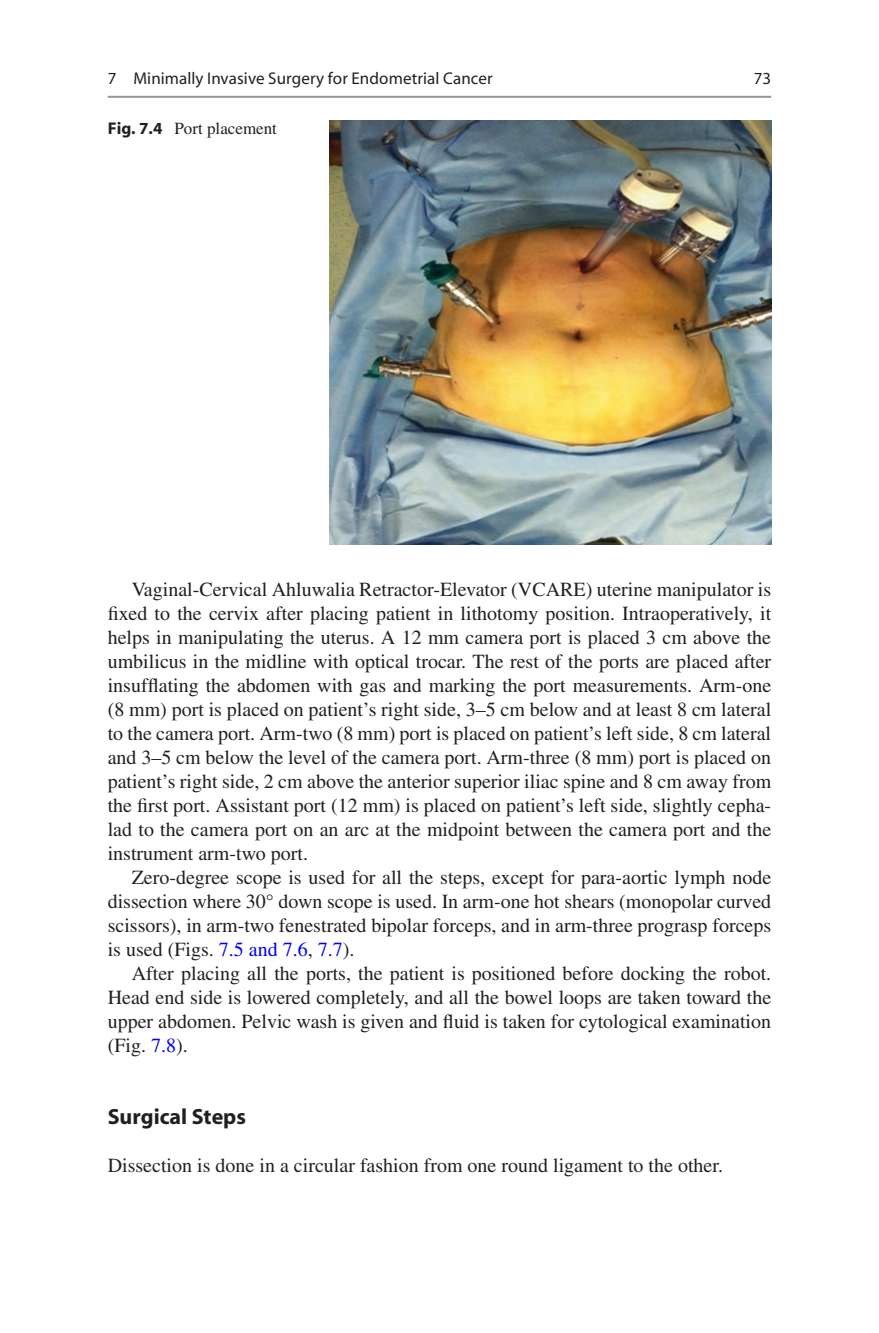
<style>
.page{position:relative;width:879px;height:1333px;background:#fff}
.page>*{position:absolute;margin:0;border:0;box-sizing:border-box;transform-origin:0 0}
.t1{font:700 22px "Ycdfgf Myriad";color:#231f20}
.t2{font:20px/24px "Jjkpxy Times";color:#231f20;text-align:justify}
.t3{font:17px "Hhhxtb Myriad";letter-spacing:.005em;color:#231f20}
.t4{font:17px "Jjkpxy Times";color:#231f20}
.t5{font:17px "Kppfww Myriad";color:#231f20}
.s1{font-family:"Ycdfgf Myriad";font-weight:700}
.s2{color:#0000fa}
</style>
<div class="page">
<img style="left:329px;top:121px;width:442px;height:423px">
<hr style="left:108px;top:96px;width:663px;height:2px;background:#939598">
<p class="t3" style="left:108px;top:70px;width:386px">7 Minimally Invasive Surgery for Endometrial Cancer</p>
<p class="t4" style="left:108px;top:119px;width:171px"><span class="s1">Fig. 7.4</span> Port placement</p>
<p class="t5" style="left:754px;top:70px;width:19px">73</p>
<p class="t2" style="left:108px;top:577px;width:665px;text-indent:24px">Vaginal-Cervical Ahluwalia Retractor-Elevator (VCARE) uterine manipulator is fixed to the cervix after placing patient in lithotomy position. Intraoperatively, it helps in manipulating the uterus. A 12 mm camera port is placed 3 cm above the umbilicus in the midline with optical trocar. The rest of the ports are placed after insufflating the abdomen with gas and marking the port measurements. Arm-one (8 mm) port is placed on patient’s right side, 3–5 cm below and at least 8 cm lateral to the camera port. Arm-two (8 mm) port is placed on patient’s left side, 8 cm lateral and 3–5 cm below the level of the camera port. Arm-three (8 mm) port is placed on patient’s right side, 2 cm above the anterior superior iliac spine and 8 cm away from the first port. Assistant port (12 mm) is placed on patient’s left side, slightly cepha&shy;lad to the camera port on an arc at the midpoint between the camera port and the instrument arm-two port.</p>
<p class="t2" style="left:108px;top:865px;width:665px;text-indent:24px">Zero-degree scope is used for all the steps, except for para-aortic lymph node dissection where 30° down scope is used. In arm-one hot shears (monopolar curved scissors), in arm-two fenestrated bipolar forceps, and in arm-three prograsp forceps is used (Figs. <span class="s2">7.5 and 7.6</span>, <span class="s2">7.7</span>).</p>
<p class="t2" style="left:108px;top:961px;width:665px;text-indent:24px">After placing all the ports, the patient is positioned before docking the robot.<br>Head end side is lowered completely, and all the bowel loops are taken toward the upper abdomen. Pelvic wash is given and fluid is taken for cytological examination (Fig. <span class="s2">7.8</span>).</p>
<p class="t1" style="left:108px;top:1105px;width:140px">Surgical Steps</p>
<p class="t2" style="left:108px;top:1153px;width:617px">Dissection is done in a circular fashion from one round ligament to the other.</p>
</div>
